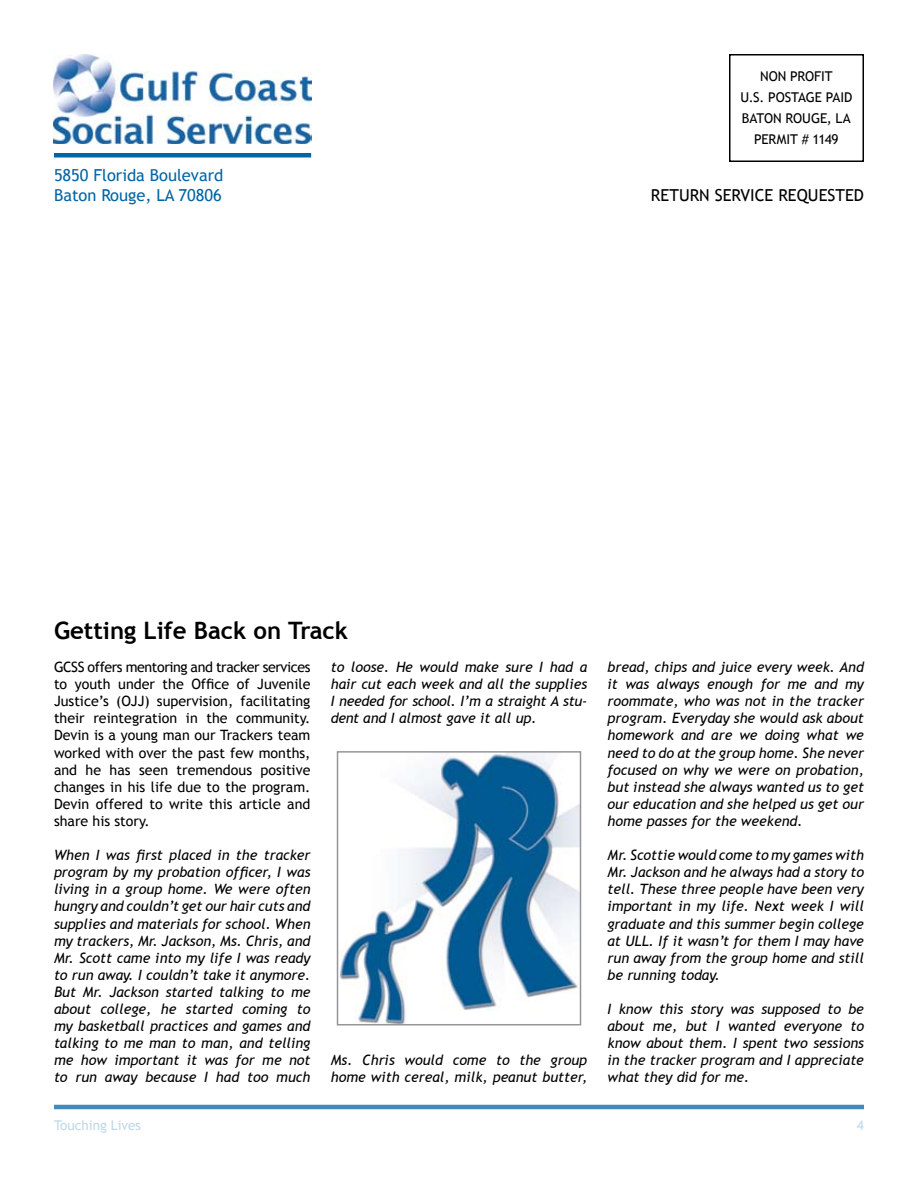
<style>
.page{position:relative;width:918px;height:1188px;background:#fff}
.page>*{position:absolute;margin:0;border:0;box-sizing:border-box;transform-origin:0 0}
.t1{font:700 24px "Trebuchet MS";color:#000}
.t2{font:16.5px/19.8px "Trebuchet MS";color:#0065a4}
.t3{font:16.5px "Trebuchet MS";color:#000}
.t4{font:italic 14.25px/17.1px "Trebuchet MS";color:#000;text-align:justify}
.t5{font:14.25px/17.1px "Trebuchet MS";color:#000;text-align:justify}
.t6{font:13.5px "Trebuchet MS";color:#000}
.t7{font:13.5px "Trebuchet MS";color:#bfd8e8}
</style>
<div class="page">
<hr style="left:54px;top:1105px;width:810px;height:4px;background:#408bbb">
<img style="left:340px;top:754px;width:238px;height:268px">
<div style="left:337px;top:751px;width:244px;height:274px;border:2px solid #939598"></div>
<div style="left:729px;top:54px;width:135px;height:108px;border:2px solid #000"></div>
<img style="left:54px;top:54px;width:257px;height:89px">
<div style="left:54px;top:153px;width:257px;height:5px;background:#0065a4"></div>
<p class="t2" style="left:54px;top:165px;width:171px">5850 Florida Boulevard<br>Baton Rouge, LA 70806</p>
<p class="t6" style="left:760px;top:69px;width:10px">non</p>
<p class="t6" style="left:790px;top:69px;width:8px">profit</p>
<p class="t6" style="left:741px;top:90px;width:37px">u.s. postage</p>
<p class="t6" style="left:826px;top:90px;width:8px">paid</p>
<p class="t6" style="left:742px;top:111px;width:9px">baton</p>
<p class="t6" style="left:786px;top:111px;width:10px">rouge</p>
<p class="t6" style="left:827px;top:111px;width:17px">, la</p>
<p class="t6" style="left:754px;top:132px;width:9px">permit</p>
<p class="t6" style="left:802px;top:132px;width:38px"># 1149</p>
<p class="t3" style="left:651px;top:186px;width:215px">RETURN SERVICE REQUESTED</p>
<h1 class="t1" style="left:54px;top:615px;width:296px">Getting Life Back on Track</h1>
<p class="t4" style="left:331px;top:659px;width:258px">to loose. He would make sure I had a hair cut each week and all the supplies I needed for school. I’m a straight A stu&shy;dent and I almost gave it all up.</p>
<p class="t5" style="left:54px;top:659px;width:258px">GCSS offers mentoring and tracker services to youth under the Office of Juvenile Justice’s (OJJ) supervision, facilitating their reintegration in the community.<br>Devin is a young man our Trackers team worked with over the past few months, and he has seen tremendous positive changes in his life due to the program.<br>Devin offered to write this article and share his story.</p>
<p class="t4" style="left:54px;top:847px;width:258px">When I was first placed in the tracker program by my probation officer, I was living in a group home. We were often hungry and couldn’t get our hair cuts and supplies and materials for school. When my trackers, Mr. Jackson, Ms. Chris, and Mr. Scott came into my life I was ready to run away. I couldn’t take it anymore.<br>But Mr. Jackson started talking to me about college, he started coming to my basketball practices and games and talking to me man to man, and telling me how important it was for me not to run away because I had too much</p>
<p class="t4" style="left:331px;top:1052px;width:258px">Ms. Chris would come to the group home with cereal, milk, peanut butter,</p>
<p class="t4" style="left:607px;top:659px;width:258px">bread, chips and juice every week. And it was always enough for me and my roommate, who was not in the tracker program. Everyday she would ask about homework and are we doing what we need to do at the group home. She never focused on why we were on probation, but instead she always wanted us to get our education and she helped us get our home passes for the weekend.</p>
<p class="t4" style="left:607px;top:847px;width:258px">Mr. Scottie would come to my games with Mr. Jackson and he always had a story to tell. These three people have been very important in my life. Next week I will graduate and this summer begin college at ULL. If it wasn’t for them I may have run away from the group home and still be running today.</p>
<p class="t4" style="left:607px;top:1001px;width:258px">I know this story was supposed to be about me, but I wanted everyone to know about them. I spent two sessions in the tracker program and I appreciate what they did for me.</p>
<p class="t7" style="left:54px;top:1118px;width:89px">Touching Lives</p>
<p class="t7" style="left:857px;top:1118px;width:9px">4</p>
</div>
